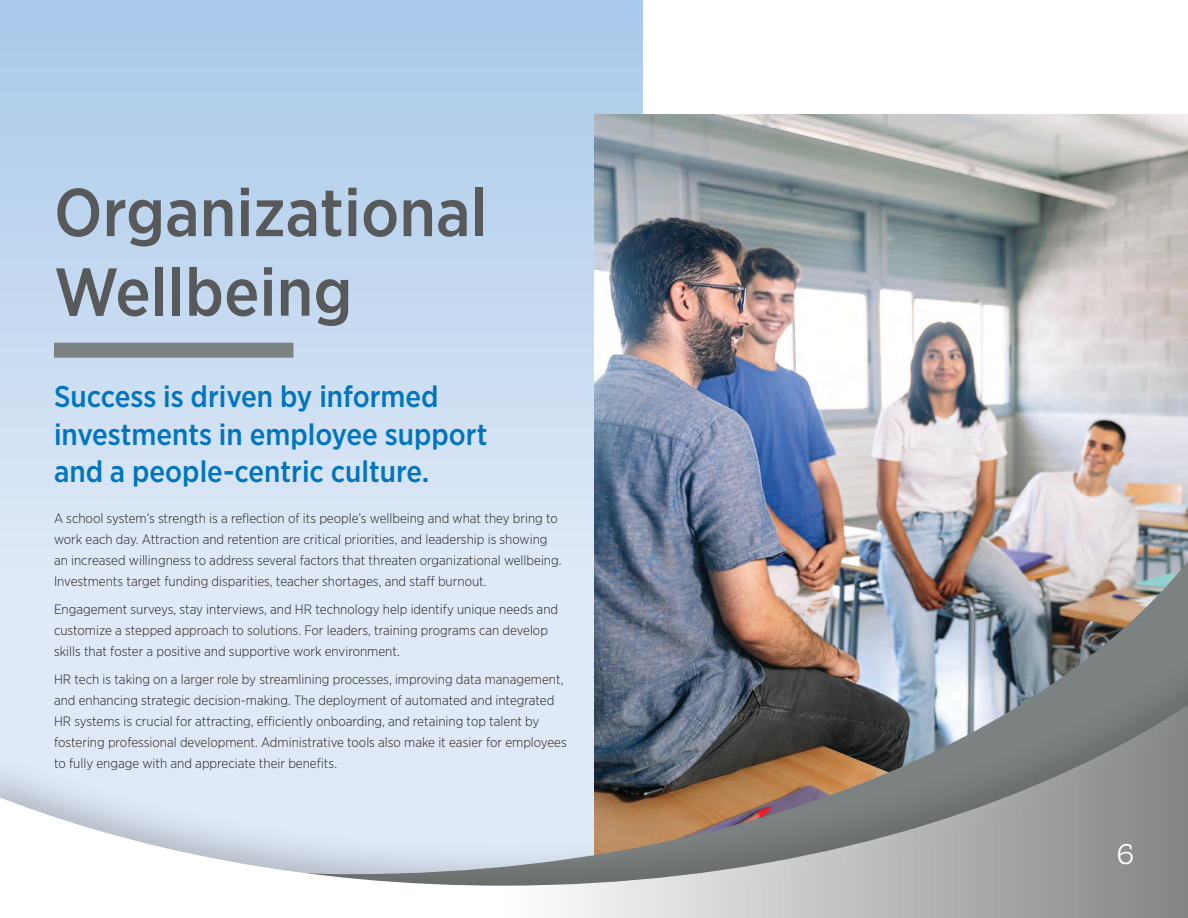
<style>
.page{position:relative;width:1188px;height:918px;background:#fff}
.page>*{position:absolute;margin:0;border:0;box-sizing:border-box;transform-origin:0 0}
.t1{font:500 67.5px/79.5px "Gotham Narrow";color:#58595b}
.t2{font:500 30px/37.5px "Gotham Narrow";color:#0075bc}
.t3{font:300 27px "Gallagher Slab";color:#fff}
.t4{font:300 13.5px/21px "Gotham Narrow";color:#231f20}
</style>
<div class="page">
<svg style="left:0;top:0;width:643px;height:519px;background:#c0d7ef"></svg>
<div style="left:54px;top:343px;width:239px;height:15px;background:#7c8281"></div>
<img style="left:594px;top:114px;width:594px;height:405px">
<img style="left:0;top:519px;width:1188px;height:399px">
<h1 class="t1" style="left:54px;top:172px;width:435px">Organizational<br>Wellbeing</h1>
<h2 class="t2" style="left:54px;top:377px;width:435px">Success is driven by informed investments in employee support and a people-centric culture.</h2>
<p class="t4" style="left:54px;top:508px;width:509px">A school system’s strength is a reflection of its people’s wellbeing and what they bring to work each day. Attraction and retention are critical priorities, and leadership is showing an increased willingness to address several factors that threaten organizational wellbeing.<br>Investments target funding disparities, teacher shortages, and staff burnout.</p>
<p class="t4" style="left:54px;top:599px;width:506px">Engagement surveys, stay interviews, and HR technology help identify unique needs and customize a stepped approach to solutions. For leaders, training programs can develop skills that foster a positive and supportive work environment.</p>
<p class="t4" style="left:54px;top:668px;width:514px">HR tech is taking on a larger role by streamlining processes, improving data management, and enhancing strategic decision-making. The deployment of automated and integrated HR systems is crucial for attracting, efficiently onboarding, and retaining top talent by fostering professional development. Administrative tools also make it easier for employees to fully engage with and appreciate their benefits.</p>
<h3 class="t3" style="left:1117px;top:837px;width:19px">6</h3>
</div>
